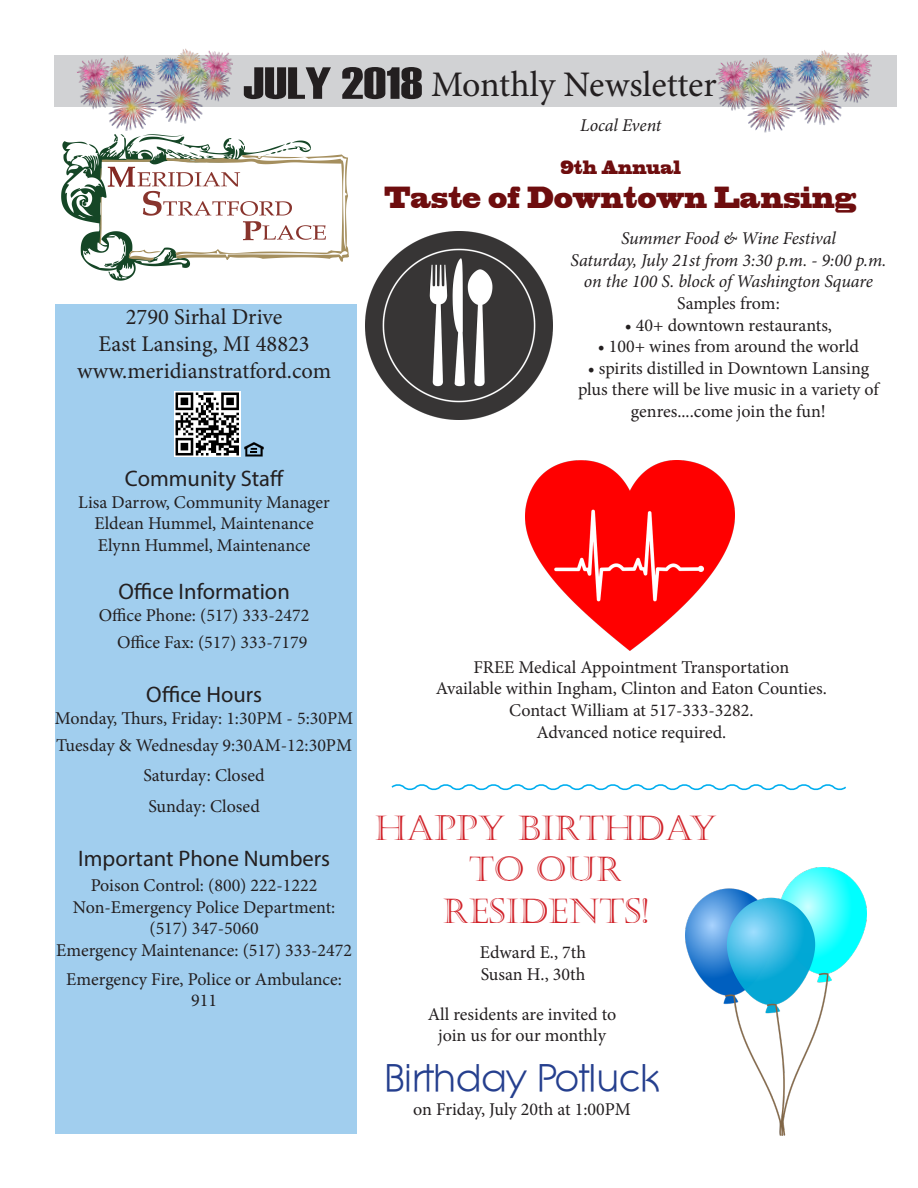
<style>
.page{position:relative;width:918px;height:1188px;background:#fff}
.page>*{position:absolute;margin:0;border:0;box-sizing:border-box;transform-origin:0 0}
.t1{font:37.5px "Beatnik SF";color:#253f8e}
.t2{font:36px "Minion Pro";letter-spacing:-.005em;color:#231f20}
.t3{font:34.5px "Castellar";color:#d1232a}
.t4{font:28.5px "Blackoak Std";color:#6e0d0e;scale:.5 1}
.t5{font:22.5px "Myriad Pro";color:#231f20}
.t6{font:22.5px "Minion Pro";color:#231f20}
.t7{font:18px/21.6px "Minion Pro";color:#231f20;text-align:center}
.t8{font:italic 18px "Minion Pro";letter-spacing:-.01em;color:#231f20}
.t9{font:18px "Blackoak Std";color:#6e0d0e;scale:.5 1}
.s1{font-family:"Haettenschweiler";font-size:45px}
</style>
<div class="page">
<div style="left:54px;top:55px;width:843px;height:51px;background:#d1d2d4"></div>
<div style="left:55px;top:304px;width:302px;height:830px;background:#a1ceee"></div>
<img style="left:714px;top:58px;width:75px;height:75px">
<img style="left:789px;top:50px;width:84px;height:76px">
<img style="left:76px;top:55px;width:74px;height:76px">
<img style="left:150px;top:48px;width:84px;height:76px">
<svg style="left:244px;top:442px;width:20px;height:14px"></svg>
<img style="left:175px;top:392px;width:65px;height:65px">
<svg style="left:61px;top:134px;width:288px;height:147px"></svg>
<img style="left:685px;top:868px;width:181px;height:267px">
<img style="left:365px;top:231px;width:188px;height:188px">
<svg style="left:391px;top:784px;width:455px;height:7px"></svg>
<img style="left:525px;top:461px;width:209px;height:190px">
<p class="t2" style="left:243px;top:60px;width:476px"><span class="s1">JULY 2018</span> Monthly Newsletter</p>
<p class="t6" style="left:126px;top:302px;width:158px">2790 Sirhal Drive</p>
<p class="t6" style="left:98px;top:329px;width:213px">East Lansing, MI 48823</p>
<p class="t6" style="left:77px;top:356px;width:256px">www.meridianstratford.com</p>
<p class="t5" style="left:125px;top:465px;width:161px">Community Staff</p>
<p class="t7" style="left:78px;top:491px;width:253px">Lisa Darrow, Community Manager</p>
<p class="t7" style="left:94px;top:513px;width:221px">Eldean Hummel, Maintenance</p>
<p class="t7" style="left:98px;top:534px;width:214px">Elynn Hummel, Maintenance</p>
<p class="t5" style="left:118px;top:578px;width:173px">Office Information</p>
<p class="t7" style="left:99px;top:605px;width:212px">Office Phone: (517) 333-2472</p>
<p class="t7" style="left:117px;top:632px;width:192px">Office Fax: (517) 333-7179</p>
<p class="t5" style="left:146px;top:681px;width:117px">Office Hours</p>
<p class="t7" style="left:55px;top:707px;width:300px">Monday, Thurs, Friday: 1:30PM - 5:30PM</p>
<p class="t7" style="left:56px;top:734px;width:298px">Tuesday &amp; Wednesday 9:30AM-12:30PM</p>
<p class="t7" style="left:143px;top:765px;width:123px">Saturday: Closed</p>
<p class="t7" style="left:148px;top:795px;width:113px">Sunday: Closed</p>
<p class="t5" style="left:78px;top:844px;width:253px">Important Phone Numbers</p>
<p class="t7" style="left:91px;top:875px;width:228px">Poison Control: (800) 222-1222</p>
<p class="t7" style="left:73px;top:896px;width:264px">Non-Emergency Police Department: (517) 347-5060</p>
<p class="t7" style="left:56px;top:939px;width:297px">Emergency Maintenance: (517) 333-2472</p>
<p class="t7" style="left:66px;top:968px;width:277px">Emergency Fire, Police or Ambulance:<br>911</p>
<p class="t8" style="left:580px;top:112px;width:83px">Local Event</p>
<p class="t9" style="left:560px;top:155px;width:243px">9th Annual</p>
<p class="t4" style="left:385px;top:178px;width:946px">Taste of Downtown Lansing</p>
<p class="t8" style="left:621px;top:226px;width:216px">Summer Food &amp; Wine Festival</p>
<p class="t8" style="left:571px;top:248px;width:317px">Saturday, July 21st from 3:30 p.m. - 9:00 p.m.</p>
<p class="t8" style="left:584px;top:269px;width:290px">on the 100 S. block of Washington Square</p>
<p class="t7" style="left:677px;top:293px;width:104px">Samples from:</p>
<p class="t7" style="left:625px;top:314px;width:209px">• 40+ downtown restaurants,</p>
<p class="t7" style="left:598px;top:336px;width:263px">• 100+ wines from around the world</p>
<p class="t7" style="left:588px;top:357px;width:283px">• spirits distilled in Downtown Lansing</p>
<p class="t7" style="left:578px;top:379px;width:302px">plus there will be live music in a variety of genres....come join the fun!</p>
<p class="t7" style="left:473px;top:656px;width:318px">FREE Medical Appointment Transportation</p>
<p class="t7" style="left:436px;top:678px;width:392px">Available within Ingham, Clinton and Eaton Counties.</p>
<p class="t7" style="left:509px;top:700px;width:246px">Contact William at 517-333-3282.</p>
<p class="t7" style="left:536px;top:721px;width:191px">Advanced notice required.</p>
<p class="t3" style="left:375px;top:808px;width:343px">HAPPY BIRTHDAY</p>
<p class="t3" style="left:469px;top:850px;width:155px">TO OUR</p>
<p class="t3" style="left:443px;top:891px;width:208px">RESIDENTS!</p>
<p class="t7" style="left:480px;top:942px;width:108px">Edward E., 7th</p>
<p class="t7" style="left:481px;top:963px;width:106px">Susan H., 30th</p>
<p class="t7" style="left:428px;top:1003px;width:190px">All residents are invited to</p>
<p class="t7" style="left:438px;top:1025px;width:169px">join us for our monthly</p>
<p class="t1" style="left:384px;top:1056px;width:277px">Birthday Potluck</p>
<p class="t7" style="left:413px;top:1099px;width:219px">on Friday, July 20th at 1:00PM</p>
</div>
